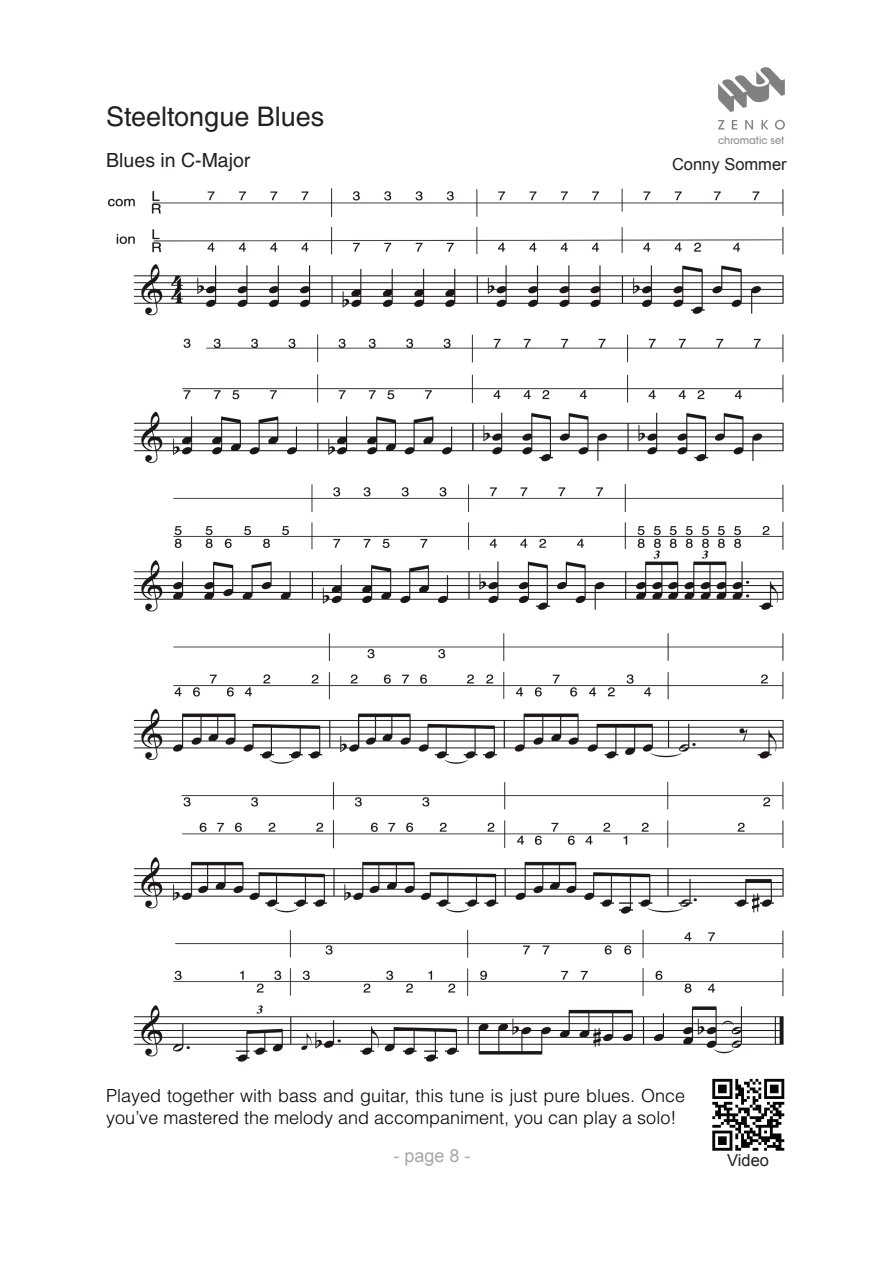
<style>
.page{position:relative;width:893px;height:1263px;background:#fff}
.page>*{position:absolute;margin:0;border:0;box-sizing:border-box;transform-origin:0 0}
.t1{font:27px "Helvetica LT Std";color:#231f20}
.t2{font:19.5px "Helvetica LT Std";color:#231f20}
.t3{font:300 18px/21.6px "Helvetica LT Std";color:#000}
.t4{font:18px "Arial";color:rgb(35 31 32/.4)}
.t5{font:16.5px "Arial";color:#231f20}
.t6{font:500 10.5px "ITC Avant Garde Std";color:#8f8f8f;scale:.93 1}
</style>
<div class="page">
<img style="left:108px;top:188px;width:676px;height:874px">
<img style="left:712px;top:1078px;width:73px;height:73px">
<img style="left:718px;top:67px;width:66px;height:63px">
<h1 class="t1" style="left:106px;top:106px;width:220px">Steeltongue Blues</h1>
<p class="t2" style="left:106px;top:153px;width:146px">Blues in C-Major</p>
<p class="t6" style="left:718px;top:137px;width:73px">chromatic set</p>
<p class="t5" style="left:672px;top:158px;width:116px">Conny Sommer</p>
<p class="t3" style="left:106px;top:1087px;width:580px">Played together with bass and guitar, this tune is just pure blues. Once you’ve mastered the melody and accompaniment, you can play a solo!</p>
<p class="t4" style="left:394px;top:1149px;width:79px">- page 8 -</p>
<p class="t5" style="left:727px;top:1154px;width:43px">Video</p>
</div>
